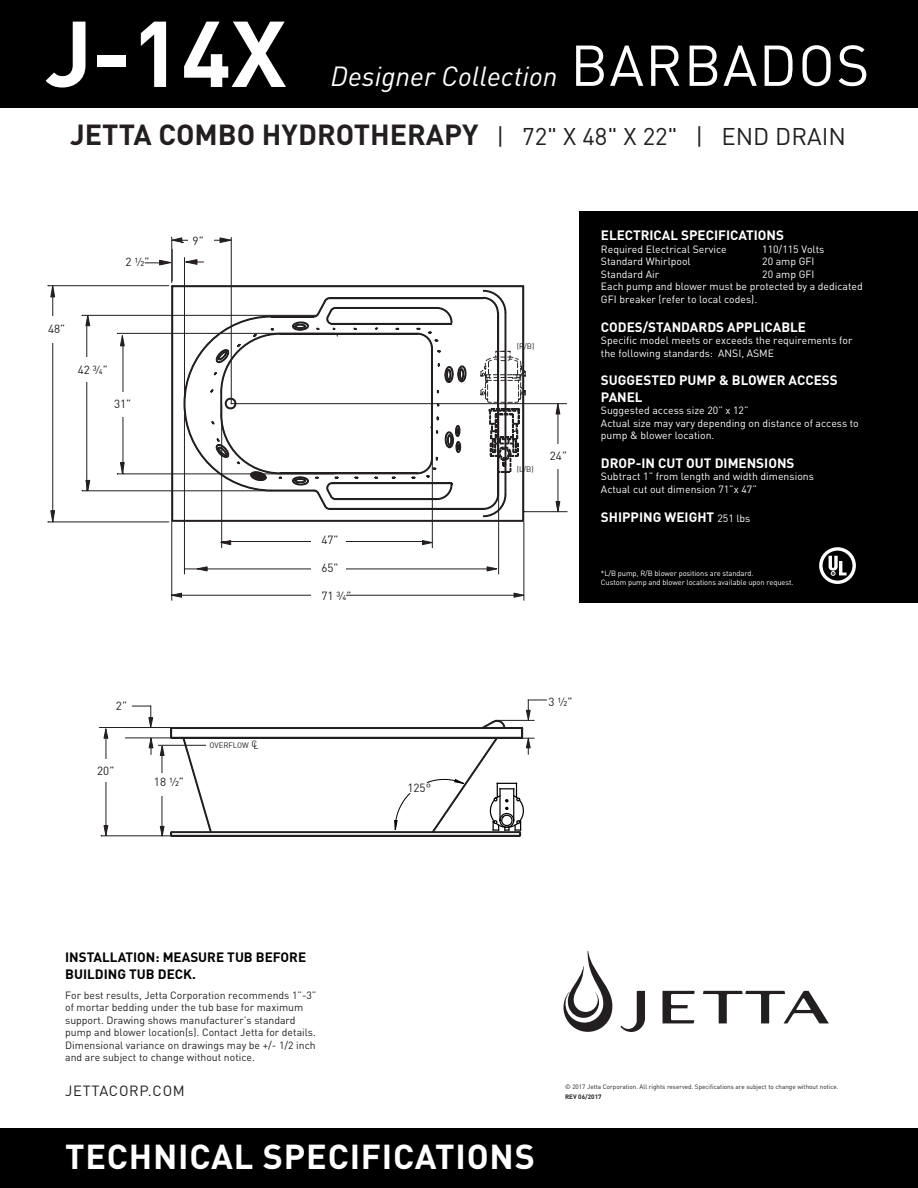
<style>
.page{position:relative;width:918px;height:1188px;background:#fff}
.page>*{position:absolute;margin:0;border:0;box-sizing:border-box;transform-origin:0 0}
.t1{font:700 91.8px "DIN";color:#fff}
.t2{font:700 34.2px "DIN";letter-spacing:.025em;color:#fff}
.t3{font:700 28.65px "DIN";color:#231f20}
.t4{font:italic 27.3px "DIN";color:#fff}
.t5{font:24px "DIN";color:#231f20}
.t6{font:14.7px "DIN";letter-spacing:.05em;color:#231f20}
.t7{font:700 13.5px/16.2px "DIN";color:#fff}
.t8{font:700 13.5px/16.2px "DIN";color:#000}
.t9{font:11.7px "DIN Offc";color:#231f20}
.t10{font:10.5px/12.6px "DIN";color:#fff}
.t11{font:10.5px/12.6px "DIN";color:#231f20}
.t12{font:7.8px "DIN Offc";color:#231f20}
.t13{font:7.5px/9px "DIN";letter-spacing:-.01em;color:#fff}
.t14{font:6.3px "DIN";color:#231f20}
.t15{font:700 6.3px "DIN";color:#231f20}
.s1{font-style:normal;font-size:56.55px}
.s2{font-style:italic;color:#fff}
.s3{font-weight:700;font-size:28.65px}
.s4{font-weight:400;font-size:10.5px}
.s5{font-size:9px}
</style>
<div class="page">
<div style="left:579px;top:212px;width:339px;height:391px;background:#000"></div>
<svg style="left:819px;top:547px;width:37px;height:37px"></svg>
<div style="left:0;top:1129px;width:918px;height:59px;background:#000"></div>
<svg style="left:703px;top:991px;width:126px;height:32px"></svg>
<svg style="left:663px;top:991px;width:32px;height:32px"></svg>
<svg style="left:563px;top:951px;width:82px;height:81px"></svg>
<div style="left:0;top:0;width:918px;height:107px;background:#000"></div>
<div style="left:171px;top:727px;width:351px;height:2px;border:1px solid #231f20"></div>
<div style="left:171px;top:737px;width:351px;height:1px;border:1px solid #231f20"></div>
<div style="left:171px;top:835px;width:349px;height:1px;border:1px solid #231f20"></div>
<div style="left:171px;top:832px;width:349px;height:1px;border:1px solid #231f20"></div>
<hr style="left:524px;top:511px;width:43px;height:1px;background:#231f20">
<hr style="left:231px;top:403px;width:336px;height:1px;background:#231f20">
<svg style="left:556px;top:403px;width:4px;height:109px"></svg>
<div style="left:540px;top:445px;width:33px;height:24px;background:#fff"></div>
<svg style="left:394px;top:793px;width:17px;height:37px"></svg>
<svg style="left:101px;top:706px;width:110px;height:131px"></svg>
<hr style="left:125px;top:727px;width:52px;height:1px;background:#231f20">
<hr style="left:99px;top:727px;width:72px;height:1px;background:#231f20">
<div style="left:101px;top:760px;width:10px;height:22px;background:#fff"></div>
<hr style="left:125px;top:738px;width:52px;height:1px;background:#231f20">
<svg style="left:48px;top:237px;width:478px;height:364px"></svg>
<svg style="left:427px;top:700px;width:120px;height:136px"></svg>
<h1 class="t1" style="left:45px;top:-6px;width:243px">J-14X</h1>
<h3 class="t4" style="left:331px;top:59px;width:540px">Designer Collection <span class="s1">BARBADOS</span></h3>
<h3 class="t3" style="left:70px;top:116px;width:187px">JETTA COMBO</h3>
<h3 class="t5" style="left:237px;top:122px;width:611px"><span class="s2">J73</span><span class="s3">HYDROTHERAPY</span> | 72" X 48" X 22" | END DRAIN</h3>
<p class="t9" style="left:126px;top:255px;width:25px">2 ½”</p>
<p class="t9" style="left:48px;top:322px;width:19px">48”</p>
<p class="t9" style="left:78px;top:363px;width:32px">42 ¾”</p>
<p class="t9" style="left:114px;top:396px;width:19px">31”</p>
<p class="t9" style="left:193px;top:234px;width:13px">9”</p>
<p class="t9" style="left:321px;top:533px;width:19px">47”</p>
<p class="t9" style="left:321px;top:561px;width:19px">65”</p>
<p class="t9" style="left:321px;top:588px;width:32px">71 ¾”</p>
<p class="t12" style="left:517px;top:341px;width:19px">(R/B)</p>
<p class="t12" style="left:517px;top:464px;width:19px">(L/B)</p>
<p class="t9" style="left:550px;top:448px;width:19px">24”</p>
<p class="t7" style="left:601px;top:227px;width:185px">ELECTRICAL SPECIFICATIONS</p>
<p class="t10" style="left:601px;top:242px;width:127px">Required Electrical Service</p>
<p class="t10" style="left:762px;top:242px;width:64px">110/115 Volts</p>
<p class="t10" style="left:601px;top:255px;width:91px">Standard Whirlpool</p>
<p class="t10" style="left:762px;top:255px;width:54px">20 amp GFI</p>
<p class="t10" style="left:601px;top:268px;width:60px">Standard Air</p>
<p class="t10" style="left:601px;top:268px;width:263px;text-indent:161px">20 amp GFI<br>Each pump and blower must be protected by a dedicated<br>GFI breaker (refer to local codes).</p>
<p class="t7" style="left:601px;top:318px;width:207px">CODES/STANDARDS APPLICABLE</p>
<p class="t10" style="left:601px;top:334px;width:253px">Specific model meets or exceeds the requirements for the following standards: ANSI, ASME</p>
<p class="t7" style="left:601px;top:372px;width:238px">SUGGESTED PUMP &amp; BLOWER ACCESS<br>PANEL</p>
<p class="t10" style="left:601px;top:404px;width:259px">Suggested access size 20” x 12”<br>Actual size may vary depending on distance of access to pump &amp; blower location.</p>
<p class="t7" style="left:601px;top:454px;width:195px">DROP-IN CUT OUT DIMENSIONS</p>
<p class="t10" style="left:601px;top:470px;width:215px">Subtract 1” from length and width dimensions<br>Actual cut out dimension 71”x 47”</p>
<p class="t7" style="left:601px;top:508px;width:151px">SHIPPING WEIGHT <span class="s4">251 lbs</span></p>
<p class="t13" style="left:601px;top:568px;width:194px">*L/B pump, R/B blower positions are standard.<br>Custom pump and blower locations available upon request.</p>
<p class="t9" style="left:116px;top:698px;width:13px">2”</p>
<p class="t9" style="left:549px;top:695px;width:25px">3 ½”</p>
<p class="t9" style="left:97px;top:763px;width:19px">20”</p>
<p class="t9" style="left:154px;top:775px;width:32px">18 ½”</p>
<p class="t12" style="left:209px;top:740px;width:51px">OVERFLOW <span class="s5">CL</span></p>
<p class="t9" style="left:407px;top:780px;width:25px">125°</p>
<p class="t8" style="left:65px;top:949px;width:242px">INSTALLATION: MEASURE TUB BEFORE<br>BUILDING TUB DECK.</p>
<p class="t11" style="left:65px;top:988px;width:253px">For best results, Jetta Corporation recommends 1”-3” of mortar bedding under the tub base for maximum support. Drawing shows manufacturer’s standard pump and blower location(s). Contact Jetta for details.<br>Dimensional variance on drawings may be +/- 1/2 inch and are subject to change without notice.</p>
<h3 class="t6" style="left:65px;top:1081px;width:121px">JETTACORP.COM</h3>
<h2 class="t2" style="left:65px;top:1135px;width:471px">TECHNICAL SPECIFICATIONS</h2>
<p class="t14" style="left:565px;top:1083px;width:275px">© 2017 Jetta Corporation. All rights reserved. Specifications are subject to change without notice.</p>
<p class="t15" style="left:565px;top:1092px;width:38px">REV 06/2017</p>
</div>
